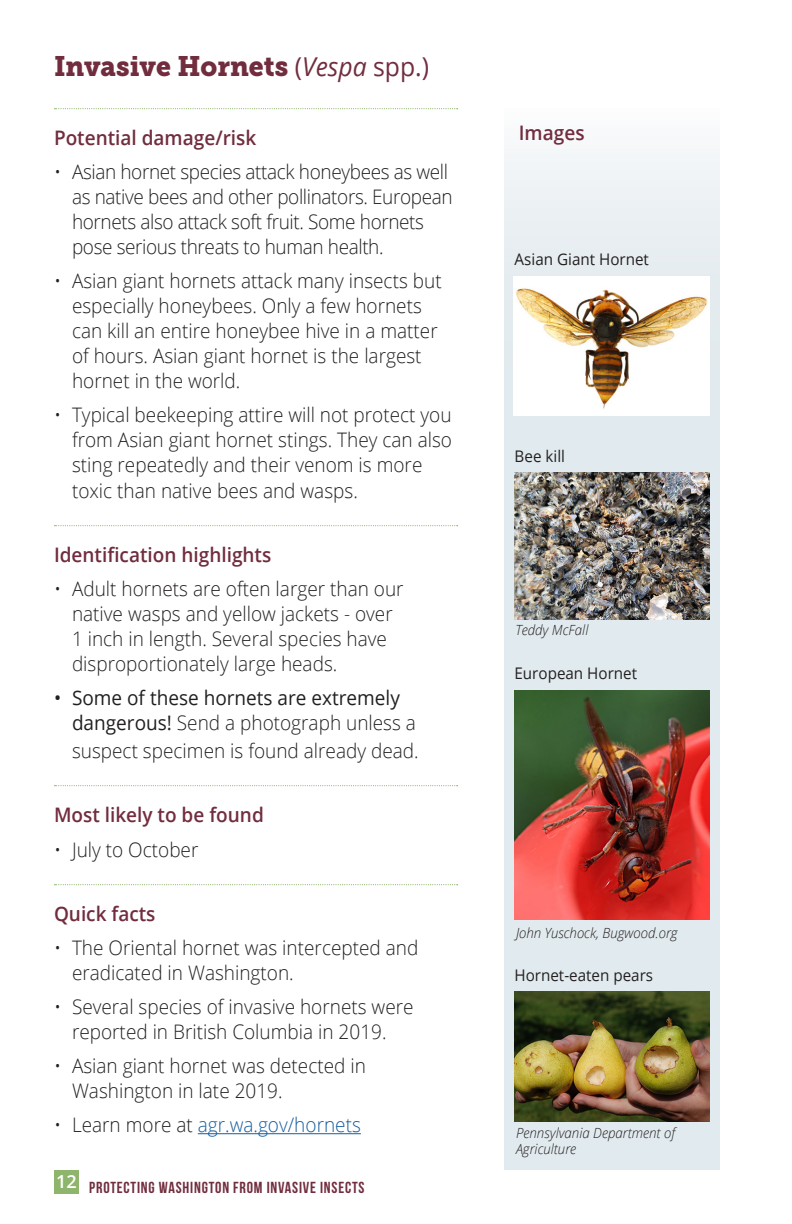
<style>
.page{position:relative;width:792px;height:1224px;background:#fff}
.page>*{position:absolute;margin:0;border:0;box-sizing:border-box;transform-origin:0 0}
.StandardParagraph{font:28px "Museo Slab 900";color:#712d3e;scale:.95 1}
.t1{font:300 20px/25px "Open Sans";color:#231f20;scale:.95 1}
.t2{font:300 20px/25px "Open Sans";letter-spacing:-.02em;color:#231f20;scale:.95 1}
.PestSubheads{font:600 20px "Open Sans";color:#712d3e;scale:.95 1}
.t3{font:20px/25px "Open Sans";color:#231f20;scale:.95 1}
.t4{font:300 20px "Open Sans";color:#175d9e;scale:.95 1}
.StandardParagraph-2{font:600 20px "Open Sans";color:#712d3e;scale:.95 1}
.t5{font:600 18px "Open Sans";color:#fff}
.StandardParagraph-3{font:16px "Open Sans";color:#231f20;scale:.95 1}
.Heading{font:16px "Bebas Neue";letter-spacing:.05em;color:#712d3e}
.StandardParagraph-4{font:italic 300 14px/16px "Open Sans";color:#231f20;scale:.95 1}
.s1{font-family:"Open Sans";font-size:26px}
.s2{font-family:"Open Sans";font-style:italic;font-size:26px}
.s3{font-weight:300}
.s4{color:#231f20}
</style>
<div class="page">
<svg style="left:504px;top:149px;width:216px;height:1021px;background:#e2e9ec"></svg>
<svg style="left:54px;top:108px;width:404px;height:1px"></svg>
<svg style="left:54px;top:525px;width:404px;height:1px"></svg>
<svg style="left:54px;top:785px;width:404px;height:1px"></svg>
<svg style="left:54px;top:884px;width:404px;height:1px"></svg>
<hr style="left:198px;top:1133px;width:163px;height:1px;background:#175d9e">
<div style="left:54px;top:1171px;width:25px;height:23px;background:#8fb46c"></div>
<img style="left:515px;top:690px;width:194px;height:230px">
<img style="left:515px;top:992px;width:194px;height:130px">
<img style="left:515px;top:473px;width:194px;height:146px">
<img style="left:514px;top:276px;width:195px;height:139px">
<p class="StandardParagraph" style="left:54px;top:50px;width:396px">Invasive Hornets <span class="s1">(</span><span class="s2">Vespa</span> <span class="s1">spp.)</span></p>
<p class="PestSubheads" style="left:54px;top:124px;width:215px">Potential damage/risk</p>
<p class="t2" style="left:72px;top:159px;width:402px;text-indent:-18px">• Asian hornet species attack honeybees as well as native bees and other pollinators. European hornets also attack soft fruit. Some hornets pose serious threats to human health.</p>
<p class="t1" style="left:72px;top:268px;width:391px;text-indent:-18px">• Asian giant hornets attack many insects but especially honeybees. Only a few hornets can kill an entire honeybee hive in a matter of hours. Asian giant hornet is the largest hornet in the world.</p>
<p class="t1" style="left:72px;top:402px;width:402px;text-indent:-18px">• Typical beekeeping attire will not protect you from Asian giant hornet stings. They can also sting repeatedly and their venom is more toxic than native bees and wasps.</p>
<p class="PestSubheads" style="left:54px;top:541px;width:230px">Identification highlights</p>
<p class="t1" style="left:72px;top:576px;width:351px;text-indent:-18px">• Adult hornets are often larger than our native wasps and yellow jackets - over 1 inch in length. Several species have disproportionately large heads.</p>
<p class="t3" style="left:72px;top:685px;width:364px;text-indent:-18px">• Some of these hornets are extremely dangerous! <span class="s3">Send a photograph unless a</span></p>
<p class="t1" style="left:72px;top:738px;width:366px">suspect specimen is found already dead.</p>
<p class="PestSubheads" style="left:54px;top:801px;width:222px">Most likely to be found</p>
<p class="t1" style="left:54px;top:837px;width:154px">• July to October</p>
<p class="PestSubheads" style="left:54px;top:900px;width:108px">Quick facts</p>
<p class="t1" style="left:72px;top:935px;width:366px;text-indent:-18px">• The Oriental hornet was intercepted and eradicated in Washington.</p>
<p class="t1" style="left:54px;top:994px;width:380px;text-align:center">• Several species of invasive hornets were reported in British Columbia in 2019.</p>
<p class="t1" style="left:72px;top:1053px;width:311px;text-indent:-18px">• Asian giant hornet was detected in<br>Washington in late 2019.</p>
<p class="t4" style="left:54px;top:1111px;width:325px"><span class="s4">• Learn more at</span> agr.wa.gov/hornets</p>
<p class="t5" style="left:56px;top:1170px;width:22px">12</p>
<p class="Heading" style="left:89px;top:1178px;width:277px">PROTECTING WASHINGTON FROM INVASIVE INSECTS</p>
<p class="StandardParagraph-2" style="left:519px;top:119px;width:71px">Images</p>
<p class="StandardParagraph-3" style="left:515px;top:248px;width:143px">Asian Giant Hornet</p>
<p class="StandardParagraph-3" style="left:515px;top:445px;width:55px">Bee kill</p>
<p class="StandardParagraph-4" style="left:515px;top:622px;width:78px">Teddy McFall</p>
<p class="StandardParagraph-3" style="left:515px;top:663px;width:131px">European Hornet</p>
<p class="StandardParagraph-4" style="left:516px;top:924px;width:172px">John Yuschock, Bugwood.org</p>
<p class="StandardParagraph-3" style="left:515px;top:964px;width:147px">Hornet-eaten pears</p>
<p class="StandardParagraph-4" style="left:516px;top:1125px;width:169px">Pennsylvania Department of<br>Agriculture</p>
</div>
